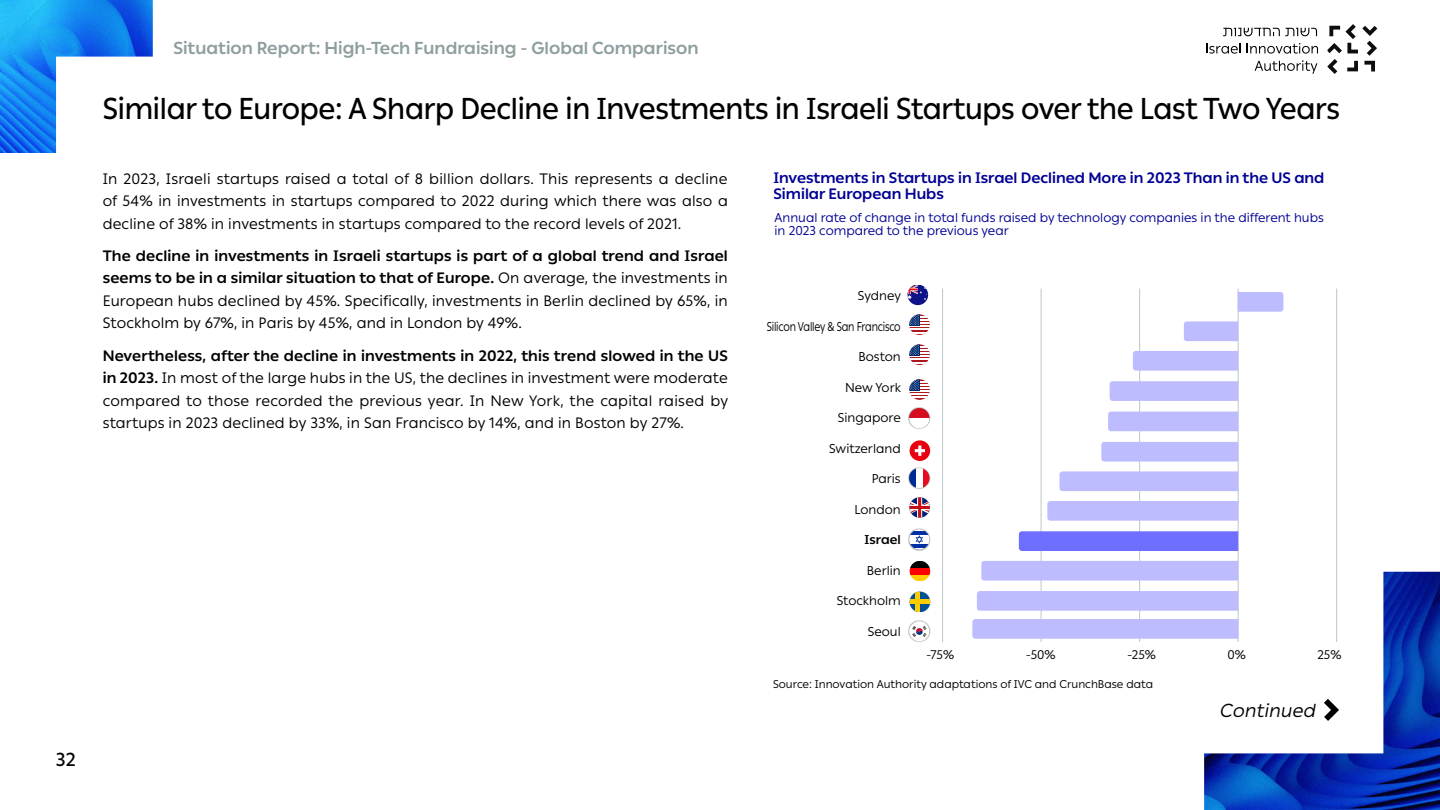
<style>
.page{position:relative;width:1440px;height:810px;background:#fff}
.page>*{position:absolute;margin:0;border:0;box-sizing:border-box;transform-origin:0 0}
.כותרת_פרק_אנגלית{font:500 30px "Ping HL";letter-spacing:-.01em;color:#000;scale:.95 1}
.t1{font:italic 18.75px "Ping HL";color:#000}
.t2{font:500 18.75px "Ping HL";color:#000}
.t3{font:700 17.25px "Ping HL";color:#8e9e9e}
.טקסט_אנגלית{font:15px/22.5px "Ping HL";letter-spacing:.01em;color:#000;text-align:justify}
.כותרת_אינפו_אנגלית{font:700 15px/16.5px "Ping HL";color:#000095}
.משנה_אינפו_אנגל{font:12.75px/13.5px "Ping HL";color:#000095}
.t4{font:12.75px "Ping HL";color:#000}
.t5{font:12.75px "Ping HL";letter-spacing:-.02em;color:#000;scale:.8 1}
.t6{font:700 12.75px "Ping HL";color:#000}
.t7{font:12.45px "Ping HL";color:#000}
.מקור_אנגלית{font:11.25px "Ping HL";color:#000}
.s1{font-weight:700}
</style>
<div class="page">
<img style="left:1204px;top:572px;width:236px;height:238px">
<img style="left:0;top:0;width:153px;height:153px">
<svg style="left:1328px;top:24px;width:49px;height:50px"></svg>
<svg style="left:1223px;top:28px;width:94px;height:8px"></svg>
<svg style="left:1206px;top:44px;width:35px;height:10px"></svg>
<svg style="left:1247px;top:43px;width:71px;height:11px"></svg>
<svg style="left:1255px;top:60px;width:62px;height:14px"></svg>
<hr style="left:942px;top:289px;width:1px;height:353px;background:#bdc6c6">
<hr style="left:1041px;top:289px;width:1px;height:353px;background:#bdc6c6">
<hr style="left:1139px;top:289px;width:1px;height:353px;background:#bdc6c6">
<hr style="left:1238px;top:289px;width:1px;height:353px;background:#bdc6c6">
<hr style="left:1336px;top:289px;width:1px;height:353px;background:#bdc6c6">
<svg style="left:1238px;top:292px;width:45px;height:20px"></svg>
<svg style="left:1184px;top:321px;width:54px;height:20px"></svg>
<div style="left:1133px;top:351px;width:105px;height:20px;background:#bcbcff"></div>
<div style="left:1110px;top:381px;width:128px;height:20px;background:#bcbcff"></div>
<div style="left:1108px;top:412px;width:130px;height:19px;background:#bcbcff"></div>
<div style="left:1101px;top:442px;width:137px;height:20px;background:#bcbcff"></div>
<div style="left:1059px;top:471px;width:179px;height:20px;background:#bcbcff"></div>
<div style="left:1047px;top:501px;width:191px;height:20px;background:#bcbcff"></div>
<div style="left:981px;top:561px;width:257px;height:20px;background:#bcbcff"></div>
<div style="left:972px;top:619px;width:266px;height:20px;background:#bcbcff"></div>
<div style="left:1019px;top:531px;width:219px;height:20px;background:#6e6eff"></div>
<div style="left:977px;top:591px;width:261px;height:20px;background:#bcbcff"></div>
<div style="left:910px;top:440px;width:20px;height:21px;background:#e80010;border-radius:10px"></div>
<svg style="left:915px;top:446px;width:10px;height:10px"></svg>
<svg style="left:909px;top:497px;width:21px;height:21px"></svg>
<div style="left:908px;top:528px;width:23px;height:23px;background:#000;opacity:.5"></div>
<svg style="left:909px;top:529px;width:20px;height:21px"></svg>
<hr style="left:909px;top:531px;width:20px;height:3px;background:#0030a4">
<hr style="left:909px;top:545px;width:20px;height:3px;background:#0030a4">
<svg style="left:916px;top:535px;width:7px;height:9px"></svg>
<div style="left:908px;top:620px;width:23px;height:23px;background:#000;opacity:.5"></div>
<svg style="left:909px;top:621px;width:20px;height:20px"></svg>
<div style="left:908px;top:467px;width:23px;height:22px;background:#000;opacity:.5"></div>
<svg style="left:923px;top:468px;width:6px;height:20px"></svg>
<div style="left:915px;top:468px;width:8px;height:20px;background:#fff"></div>
<svg style="left:909px;top:468px;width:6px;height:20px"></svg>
<div style="left:908px;top:407px;width:23px;height:23px;background:#000;opacity:.5"></div>
<svg style="left:909px;top:408px;width:20px;height:10px"></svg>
<div style="left:909px;top:418px;width:20px;height:10px;background:#fff"></div>
<svg style="left:910px;top:575px;width:20px;height:6px"></svg>
<div style="left:910px;top:568px;width:20px;height:7px;background:#f00"></div>
<svg style="left:910px;top:561px;width:20px;height:7px"></svg>
<img style="left:909px;top:591px;width:22px;height:21px">
<svg style="left:910px;top:592px;width:20px;height:20px"></svg>
<hr style="left:910px;top:600px;width:20px;height:4px;background:#fecc00">
<hr style="left:916px;top:592px;width:4px;height:20px;background:#fecc00">
<hr style="left:909px;top:314px;width:21px;height:2px;background:#b01820">
<hr style="left:909px;top:333px;width:21px;height:2px;background:#b01820">
<svg style="left:909px;top:315px;width:21px;height:17px"></svg>
<hr style="left:909px;top:344px;width:21px;height:2px;background:#b01820">
<hr style="left:909px;top:363px;width:21px;height:2px;background:#b01820">
<svg style="left:909px;top:345px;width:21px;height:17px"></svg>
<hr style="left:909px;top:379px;width:21px;height:2px;background:#b01820">
<hr style="left:909px;top:398px;width:21px;height:2px;background:#b01820">
<svg style="left:909px;top:380px;width:21px;height:17px"></svg>
<div style="left:908px;top:285px;width:20px;height:20px;background:#0c1288;border-radius:10px"></div>
<svg style="left:908px;top:285px;width:20px;height:15px"></svg>
<svg style="left:1324px;top:699px;width:15px;height:22px"></svg>
<p class="t2" style="left:56px;top:746px;width:21px">32</p>
<p class="t3" style="left:173px;top:35px;width:527px">Situation Report: High-Tech Fundraising - Global Comparison</p>
<p class="כותרת_פרק_אנגלית" style="left:103px;top:86px;width:1304px">Similar to Europe A: Sharp Decline in Investments in Israeli Startups over the Last Two Years</p>
<p class="טקסט_אנגלית" style="left:103px;top:167px;width:627px">In 2023, Israeli startups raised a total of 8 billion dollars. This represents a decline of 54% in investments in startups compared to 2022 during which there was also a decline of 38% in investments in startups compared to the record levels of 2021.</p>
<p class="טקסט_אנגלית" style="left:103px;top:244px;width:627px"><span class="s1">The decline in investments in Israeli startups is part of a global trend and Israel seems to be in a similar situation to that of Europe.</span> On average, the investments in European hubs declined by 45%. Specifically, investments in Berlin declined by 65%, in Stockholm by 67%, in Paris by 45%, and in London by 49%.</p>
<p class="טקסט_אנגלית" style="left:103px;top:344px;width:627px"><span class="s1">Nevertheless, after the decline in investments in 2022, this trend slowed in the US in 2023.</span> In most of the large hubs in the US, the declines in investment were moderate compared to those recorded the previous year. In New York, the capital raised by startups in 2023 declined by 33%, in San Francisco by 14%, and in Boston by 27%.</p>
<p class="כותרת_אינפו_אנגלית" style="left:773px;top:168px;width:552px">Investments in Startups in Israel Declined More in 2023 Than in the US and<br>Similar European Hubs</p>
<p class="משנה_אינפו_אנגל" style="left:775px;top:210px;width:551px">Annual rate of change in total funds raised by technology companies in the different hubs in 2023 compared to the previous year</p>
<p class="t4" style="left:858px;top:286px;width:45px">Sydney</p>
<p class="t5" style="left:767px;top:317px;width:169px">Silicon Valley &amp; San Francisco</p>
<p class="t4" style="left:858px;top:347px;width:44px">Boston</p>
<p class="t4" style="left:845px;top:378px;width:57px">New York</p>
<p class="t4" style="left:838px;top:408px;width:64px">Singapore</p>
<p class="t4" style="left:829px;top:439px;width:73px">Switzerland</p>
<p class="t4" style="left:872px;top:469px;width:31px">Paris</p>
<p class="t4" style="left:855px;top:500px;width:48px">London</p>
<p class="t6" style="left:865px;top:530px;width:38px">Israel</p>
<p class="t4" style="left:867px;top:561px;width:35px">Berlin</p>
<p class="t4" style="left:837px;top:591px;width:66px">Stockholm</p>
<p class="t4" style="left:868px;top:622px;width:34px">Seoul</p>
<p class="t7" style="left:926px;top:645px;width:30px">-75%</p>
<p class="t7" style="left:1026px;top:645px;width:31px">-50%</p>
<p class="t7" style="left:1127px;top:645px;width:30px">-25%</p>
<p class="מקור_אנגלית" style="left:773px;top:675px;width:382px">Source: Innovation Authority adaptations of IVC and CrunchBase data</p>
<p class="t7" style="left:1228px;top:645px;width:20px">0%</p>
<p class="t7" style="left:1317px;top:645px;width:26px">25%</p>
<p class="t1" style="left:1219px;top:696px;width:102px">Continued</p>
</div>
